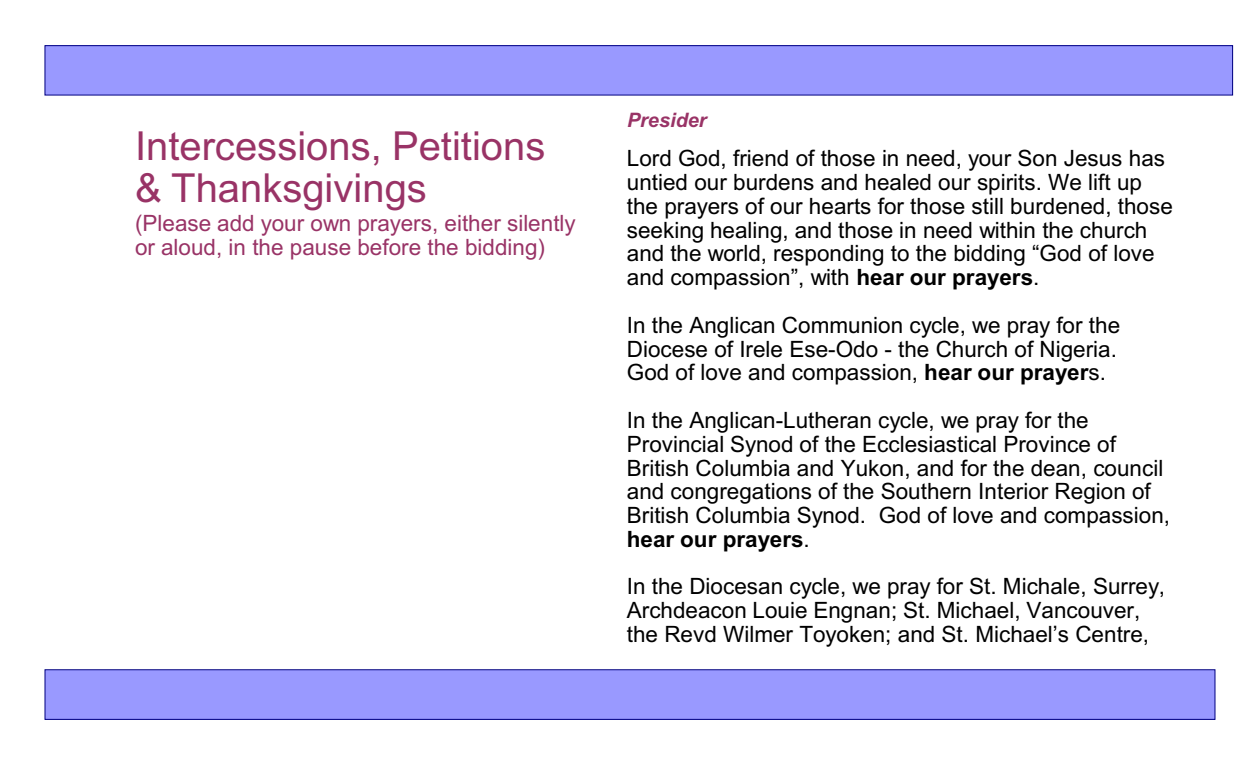
<style>
.page{position:relative;width:1260px;height:765px;background:#fff}
.page>*{position:absolute;margin:0;border:0;box-sizing:border-box;transform-origin:0 0}
.t1{font:40px/42.5px "Arial";color:#936}
.t2{font:22.5px/23.8px "Arial";color:#000}
.t3{font:22.5px/23.9px "Arial";color:#936}
.t4{font:italic 700 20px "Arial";color:#936}
.s1{font-weight:700}
</style>
<div class="page">
<div style="left:45px;top:670px;width:1170px;height:49px;background:#99f"></div>
<div style="left:45px;top:46px;width:1188px;height:49px;background:#99f"></div>
<h1 class="t1" style="left:135px;top:128px;width:412px">Intercessions, Petitions &amp; Thanksgivings</h1>
<p class="t3" style="left:135px;top:213px;width:442px">(Please add your own prayers, either silently or aloud, in the pause before the bidding)</p>
<p class="t4" style="left:627px;top:112px;width:81px">Presider</p>
<p class="t2" style="left:627px;top:149px;width:548px">Lord God, friend of those in need, your Son Jesus has untied our burdens and healed our spirits. We lift up the prayers of our hearts for those still burdened, those seeking healing, and those in need within the church and the world, responding to the bidding “God of love and compassion”, with <span class="s1">hear our prayers</span>.</p>
<p class="t2" style="left:627px;top:315px;width:495px">In the Anglican Communion cycle, we pray for the<br>Diocese of Irele Ese-Odo - the Church of Nigeria.<br>God of love and compassion, <span class="s1">hear our prayer</span>s.</p>
<p class="t2" style="left:627px;top:410px;width:545px">In the Anglican-Lutheran cycle, we pray for the Provincial Synod of the Ecclesiastical Province of British Columbia and Yukon, and for the dean, council and congregations of the Southern Interior Region of British Columbia Synod. God of love and compassion, <span class="s1">hear our prayers</span>.</p>
<p class="t2" style="left:627px;top:577px;width:540px">In the Diocesan cycle, we pray for St. Michale, Surrey,<br>Archdeacon Louie Engnan; St. Michael, Vancouver, the Revd Wilmer Toyoken; and St. Michael’s Centre,</p>
</div>
